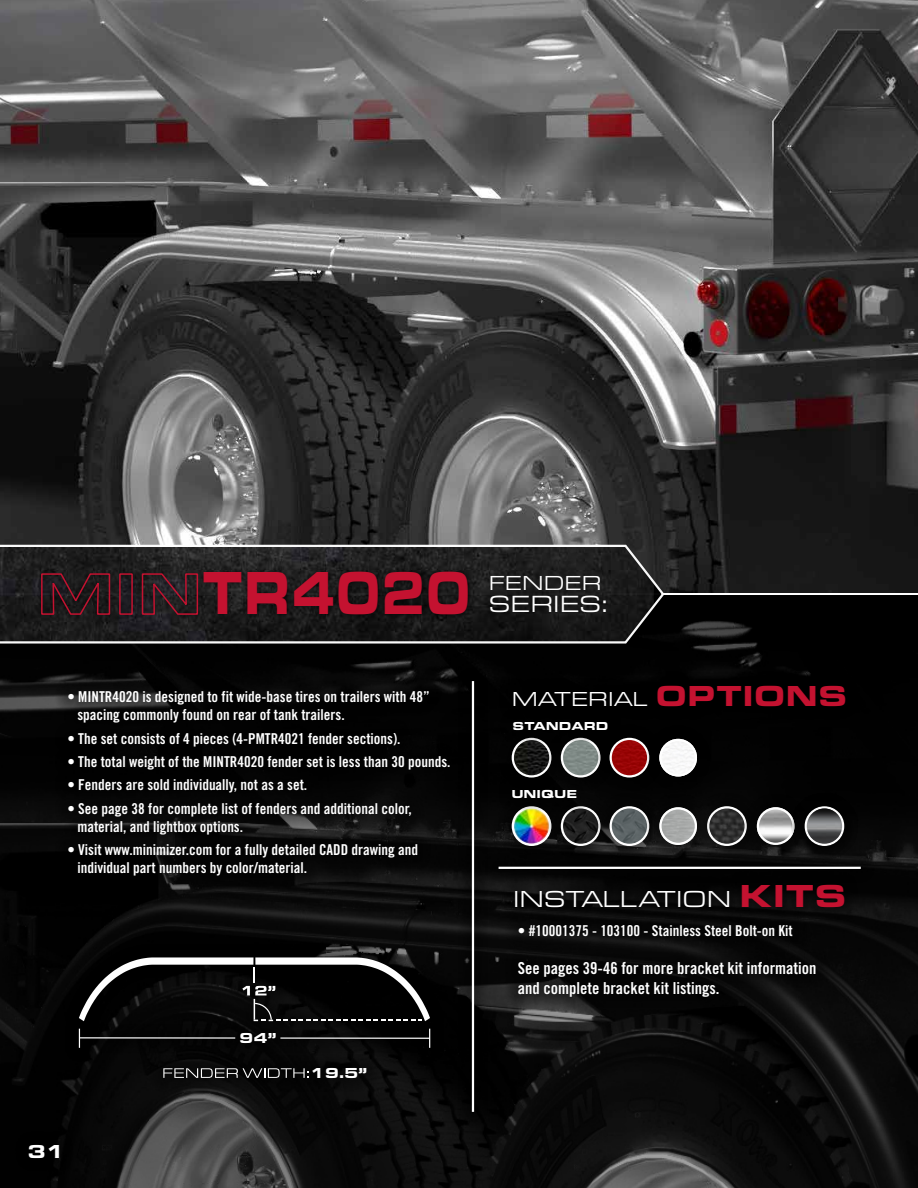
<style>
.page{position:relative;width:918px;height:1188px;background:#fff}
.page>*{position:absolute;margin:0;border:0;box-sizing:border-box;transform-origin:0 0}
.t1{font:900 63px "Eurostile Ext";color:#c41230;scale:.75 1}
.t2{font:24.3px "Eurostile Ext";color:#fff}
.t3{font:24px "Eurostile Ext";color:#fff}
.t4{font:21px "Eurostile Ext";color:#fff}
.t5{font:900 19.5px "Eurostile Ext";color:#fff}
.t6{font:16.5px/19.8px "Trade Gothic LT Std Bd Cn 20";color:#fff}
.t7{font:15px/18px "Trade Gothic LT Std Bd Cn 20";color:#fff}
.t8{font:900 15px "Eurostile Ext";color:#fff}
.t9{font:900 12px "Eurostile Ext";color:#fff}
.s1{font-size:60px}
.s2{font-weight:900;font-size:30px;color:#c41230}
.s3{font-weight:900;font-size:33px;color:#c41230}
</style>
<div class="page">
<img style="left:0;top:596px;width:918px;height:592px">
<div style="left:15px;top:1131px;width:58px;height:40px;background:#000"></div>
<img style="left:0;top:0;width:918px;height:592px">
<div style="left:505px;top:912px;width:324px;height:98px;background:#000;opacity:.75"></div>
<div style="left:502px;top:871px;width:357px;height:50px;background:#080808"></div>
<div style="left:500px;top:672px;width:359px;height:48px;background:#000"></div>
<div style="left:55px;top:678px;width:408px;height:211px;background:#000"></div>
<div style="left:485px;top:853px;width:389px;height:30px;background:#000"></div>
<hr style="left:499px;top:867px;width:362px;height:2px;background:#fff">
<div style="left:458px;top:668px;width:30px;height:457px;background:#000;opacity:.75"></div>
<hr style="left:472px;top:681px;width:2px;height:431px;background:#fff">
<svg style="left:0;top:544px;width:666px;height:101px;background:#2b2b2b"></svg>
<div style="left:34px;top:565px;width:440px;height:56px;background:#000;opacity:.75"></div>
<div style="left:498px;top:724px;width:67px;height:67px;background:#000"></div>
<img style="left:513px;top:739px;width:37px;height:37px;border-radius:19px">
<div style="left:512px;top:738px;width:39px;height:40px;border:2px solid #fff;border-radius:50%"></div>
<div style="left:498px;top:793px;width:67px;height:67px;background:#000;opacity:.75"></div>
<img style="left:513px;top:807px;width:37px;height:38px;border-radius:19px">
<div style="left:512px;top:806px;width:39px;height:40px;border:2px solid #fff;border-radius:50%"></div>
<div style="left:547px;top:724px;width:67px;height:67px;background:#000;opacity:.75"></div>
<img style="left:562px;top:739px;width:37px;height:37px;border-radius:19px">
<div style="left:561px;top:738px;width:40px;height:40px;border:2px solid #fff;border-radius:50%"></div>
<div style="left:547px;top:793px;width:67px;height:67px;background:#000;opacity:.75"></div>
<img style="left:562px;top:807px;width:37px;height:38px;border-radius:19px">
<div style="left:561px;top:806px;width:40px;height:40px;border:2px solid #fff;border-radius:50%"></div>
<div style="left:596px;top:724px;width:67px;height:67px;background:#000"></div>
<img style="left:611px;top:739px;width:37px;height:37px;border-radius:19px">
<div style="left:610px;top:738px;width:39px;height:40px;border:2px solid #fff;border-radius:50%"></div>
<div style="left:596px;top:793px;width:67px;height:67px;background:#000;opacity:.75"></div>
<img style="left:611px;top:807px;width:37px;height:38px;border-radius:19px">
<div style="left:610px;top:806px;width:39px;height:40px;border:2px solid #fff;border-radius:50%"></div>
<div style="left:694px;top:793px;width:66px;height:67px;background:#000;opacity:.75"></div>
<img style="left:708px;top:807px;width:38px;height:38px;border-radius:19px">
<div style="left:707px;top:806px;width:40px;height:40px;border:2px solid #fff;border-radius:50%"></div>
<div style="left:646px;top:725px;width:65px;height:65px;background:#000"></div>
<img style="left:659px;top:739px;width:38px;height:38px;border-radius:19px">
<div style="left:659px;top:739px;width:38px;height:38px;border:2px solid #fff;border-radius:50%"></div>
<div style="left:646px;top:794px;width:65px;height:65px;background:#000;opacity:.75"></div>
<img style="left:659px;top:807px;width:38px;height:38px;border-radius:19px">
<div style="left:659px;top:807px;width:38px;height:38px;border:2px solid #fff;border-radius:50%"></div>
<div style="left:743px;top:794px;width:65px;height:65px;background:#000;opacity:.75"></div>
<img style="left:757px;top:807px;width:38px;height:38px;border-radius:19px">
<div style="left:757px;top:807px;width:38px;height:38px;border:2px solid #fff;border-radius:50%"></div>
<div style="left:500px;top:707px;width:121px;height:37px;background:#000"></div>
<div style="left:499px;top:777px;width:91px;height:35px;background:#000"></div>
<div style="left:791px;top:793px;width:67px;height:67px;background:#000;opacity:.75"></div>
<svg style="left:806px;top:807px;width:37px;height:38px"></svg>
<div style="left:805px;top:806px;width:39px;height:40px;border:2px solid #fff;border-radius:50%"></div>
<div style="left:65px;top:944px;width:379px;height:148px;background:#000"></div>
<svg style="left:79px;top:1029px;width:156px;height:19px"></svg>
<svg style="left:280px;top:1029px;width:150px;height:19px"></svg>
<svg style="left:163px;top:1068px;width:146px;height:10px"></svg>
<svg style="left:79px;top:957px;width:351px;height:64px"></svg>
<h1 class="t1" style="left:37px;top:546px;width:580px"><span class="s1">MIN</span>TR4020</h1>
<h3 class="t4" style="left:489px;top:568px;width:114px">FENDER</h3>
<h2 class="t2" style="left:489px;top:587px;width:121px">SERIES:</h2>
<p class="t7" style="left:77px;top:688px;width:354px;text-indent:-10px">• MINTR4020 is designed to fit wide-base tires on trailers with 48” spacing commonly found on rear of tank trailers.</p>
<h3 class="t4" style="left:512px;top:684px;width:337px">MATERIAL <span class="s2">OPTIONS</span></h3>
<p class="t7" style="left:67px;top:729px;width:335px">• The set consists of 4 pieces (4-PMTR4021 fender sections).</p>
<p class="t7" style="left:67px;top:753px;width:385px">• The total weight of the MINTR4020 fender set is less than 30 pounds.</p>
<p class="t7" style="left:67px;top:776px;width:241px">• Fenders are sold individually, not as a set.</p>
<p class="t7" style="left:77px;top:799px;width:336px;text-indent:-10px">• See page 38 for complete list of fenders and additional color, material, and lightbox options.</p>
<p class="t7" style="left:77px;top:841px;width:342px;text-indent:-10px">• Visit www.minimizer.com for a fully detailed CADD drawing and individual part numbers by color/material.</p>
<p class="t9" style="left:513px;top:716px;width:97px">STANDARD</p>
<p class="t9" style="left:511px;top:785px;width:67px">UNIQUE</p>
<h3 class="t3" style="left:513px;top:882px;width:335px">INSTALLATION <span class="s3">KITS</span></h3>
<h3 class="t5" style="left:28px;top:1137px;width:39px">31</h3>
<p class="t8" style="left:239px;top:1027px;width:39px">94”</p>
<p class="t8" style="left:311px;top:1062px;width:58px">19.5”</p>
<p class="t7" style="left:518px;top:922px;width:276px">• #10001375 - 103100 - Stainless Steel Bolt-on Kit</p>
<p class="t6" style="left:518px;top:958px;width:300px">See pages 39-46 for more bracket kit information and complete bracket kit listings.</p>
</div>
